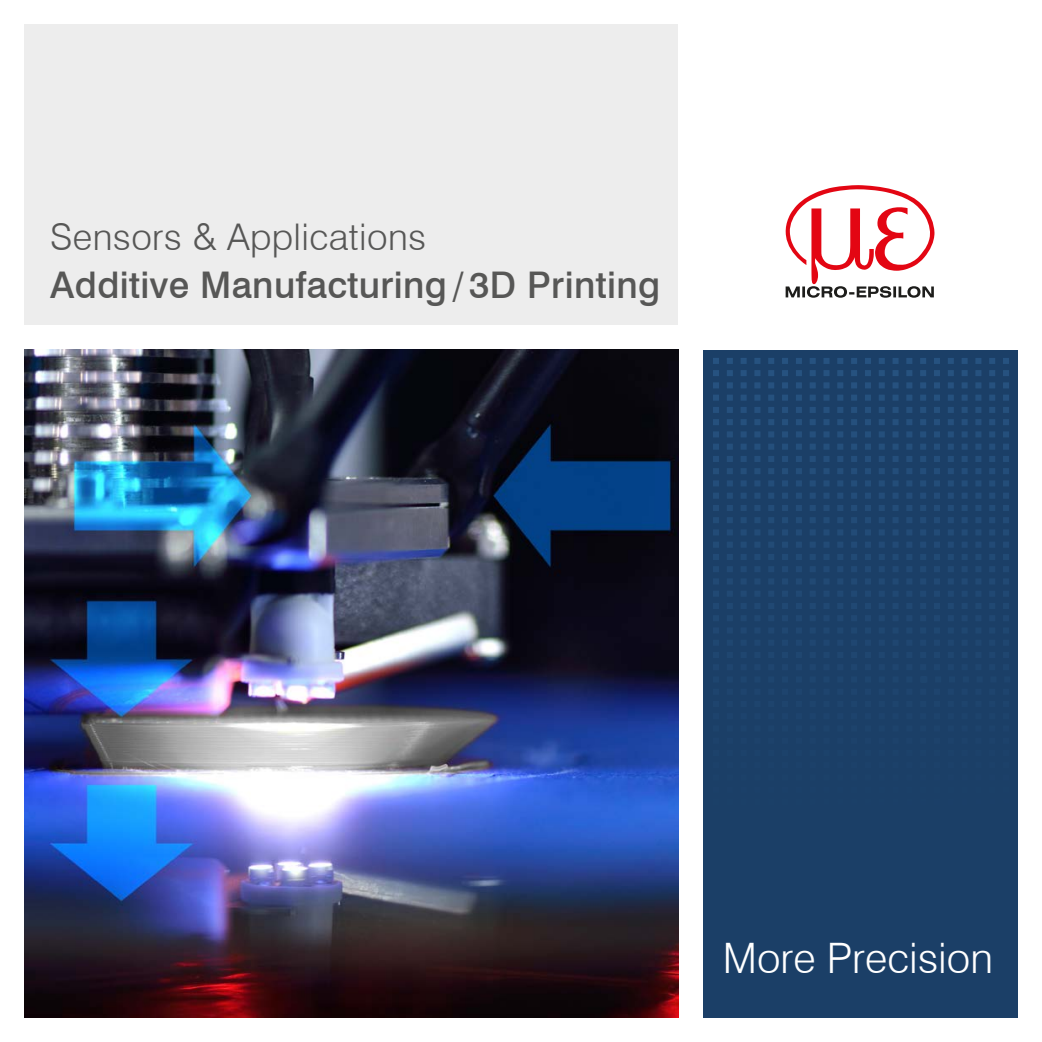
<style>
.page{position:relative;width:1042px;height:1042px;background:#fff}
.page>*{position:absolute;margin:0;border:0;box-sizing:border-box;transform-origin:0 0}
.t1{font:300 42px "Swiss 721 BT";color:#fff}
.t2{font:500 36.75px "Swiss 721 BT";letter-spacing:.01em;color:#575756}
.t3{font:300 36.75px "Swiss 721 BT";letter-spacing:.01em;color:#575756}
</style>
<div class="page">
<div style="left:703px;top:350px;width:314px;height:667px;background:#1b3f67"></div>
<div style="left:25px;top:25px;width:653px;height:300px;background:#ededed"></div>
<img style="left:25px;top:350px;width:653px;height:667px">
<svg style="left:713px;top:628px;width:126px;height:5px"></svg>
<svg style="left:713px;top:616px;width:296px;height:5px"></svg>
<svg style="left:713px;top:603px;width:296px;height:6px"></svg>
<svg style="left:713px;top:591px;width:296px;height:5px"></svg>
<svg style="left:713px;top:579px;width:296px;height:5px"></svg>
<svg style="left:713px;top:566px;width:296px;height:6px"></svg>
<svg style="left:713px;top:554px;width:296px;height:6px"></svg>
<svg style="left:713px;top:542px;width:296px;height:6px"></svg>
<svg style="left:713px;top:530px;width:296px;height:5px"></svg>
<svg style="left:713px;top:517px;width:296px;height:6px"></svg>
<svg style="left:713px;top:505px;width:296px;height:6px"></svg>
<svg style="left:713px;top:493px;width:296px;height:6px"></svg>
<svg style="left:713px;top:480px;width:296px;height:6px"></svg>
<svg style="left:713px;top:468px;width:296px;height:6px"></svg>
<svg style="left:713px;top:456px;width:296px;height:6px"></svg>
<svg style="left:713px;top:444px;width:296px;height:6px"></svg>
<svg style="left:713px;top:431px;width:296px;height:6px"></svg>
<svg style="left:713px;top:419px;width:296px;height:6px"></svg>
<svg style="left:713px;top:407px;width:296px;height:6px"></svg>
<svg style="left:713px;top:395px;width:296px;height:6px"></svg>
<svg style="left:713px;top:382px;width:296px;height:6px"></svg>
<svg style="left:713px;top:370px;width:296px;height:6px"></svg>
<svg style="left:713px;top:358px;width:296px;height:6px"></svg>
<svg style="left:785px;top:185px;width:149px;height:113px"></svg>
<p class="t3" style="left:50px;top:215px;width:377px">Sensors &amp; Applications</p>
<p class="t2" style="left:50px;top:262px;width:611px">Additive Manufacturing/ 3D Printing</p>
<p class="t1" style="left:723px;top:932px;width:272px">More Precision</p>
</div>
